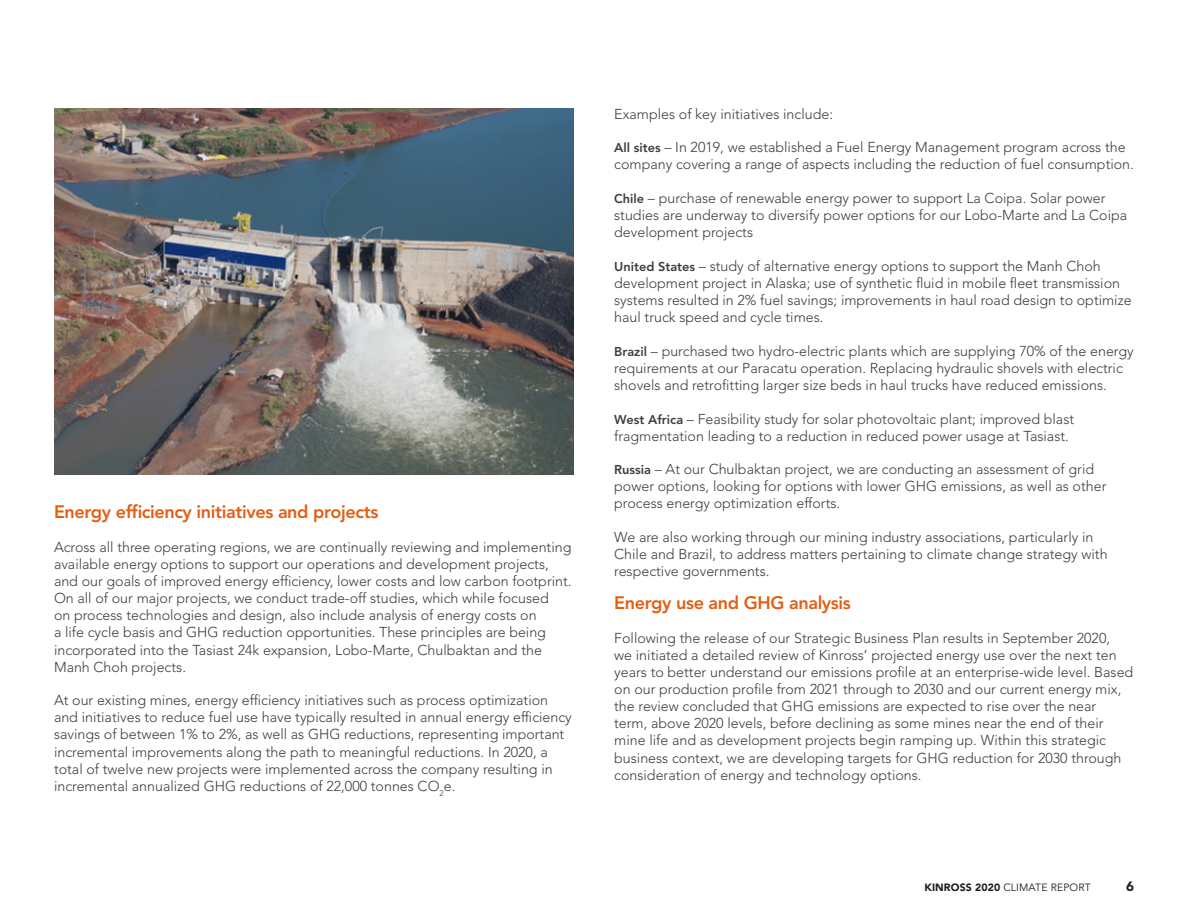
<style>
.page{position:relative;width:1188px;height:918px;background:#fff}
.page>*{position:absolute;margin:0;border:0;box-sizing:border-box;transform-origin:0 0}
.t1{font:800 18px "Avenir LT Std";letter-spacing:-.02em;color:#e25f14}
.t2{font:300 14.25px/17.1px "Avenir LT Std";color:#3e3e3f}
.t3{font:900 13.5px "Avenir LT Std";color:#231f20}
.t4{font:10.5px "Avenir LT Std";letter-spacing:.01em;color:#231f20}
.s1{font-weight:800;font-size:12.75px}
.s2{font-weight:900}
</style>
<div class="page">
<img style="left:54px;top:108px;width:520px;height:367px">
<p class="t1" style="left:54px;top:501px;width:326px">Energy efficiency initiatives and projects</p>
<p class="t2" style="left:54px;top:539px;width:519px">Across all three operating regions, we are continually reviewing and implementing available energy options to support our operations and development projects, and our goals of improved energy efficiency, lower costs and low carbon footprint.<br>On all of our major projects, we conduct trade-off studies, which while focused<br>on process technologies and design, also include analysis of energy costs on<br>a life cycle basis and GHG reduction opportunities. These principles are being incorporated into the Tasiast 24k expansion, Lobo-Marte, Chulbaktan and the Manh Choh projects.</p>
<p class="t2" style="left:54px;top:692px;width:519px">At our existing mines, energy efficiency initiatives such as process optimization and initiatives to reduce fuel use have typically resulted in annual energy efficiency savings of between 1% to 2%, as well as GHG reductions, representing important incremental improvements along the path to meaningful reductions. In 2020, a total of twelve new projects were implemented across the company resulting in incremental annualized GHG reductions of 22,000 tonnes CO<sub>2</sub>e.</p>
<p class="t2" style="left:614px;top:105px;width:220px">Examples of key initiatives include:</p>
<p class="t2" style="left:614px;top:139px;width:521px"><span class="s1">All sites</span> – In 2019, we established a Fuel Energy Management program across the company covering a range of aspects including the reduction of fuel consumption.</p>
<p class="t2" style="left:614px;top:190px;width:515px"><span class="s1">Chile</span> – purchase of renewable energy power to support La Coipa. Solar power studies are underway to diversify power options for our Lobo-Marte and La Coipa development projects</p>
<p class="t2" style="left:614px;top:257px;width:519px"><span class="s1">United States</span> – study of alternative energy options to support the Manh Choh development project in Alaska; use of synthetic fluid in mobile fleet transmission systems resulted in 2% fuel savings; improvements in haul road design to optimize haul truck speed and cycle times.</p>
<p class="t2" style="left:614px;top:342px;width:521px"><span class="s1">Brazil</span> – purchased two hydro-electric plants which are supplying 70% of the energy requirements at our Paracatu operation. Replacing hydraulic shovels with electric shovels and retrofitting larger size beds in haul trucks have reduced emissions.</p>
<p class="t2" style="left:614px;top:410px;width:461px"><span class="s1">West Africa</span> – Feasibility study for solar photovoltaic plant; improved blast fragmentation leading to a reduction in reduced power usage at Tasiast.</p>
<p class="t2" style="left:614px;top:461px;width:494px"><span class="s1">Russia</span> – At our Chulbaktan project, we are conducting an assessment of grid power options, looking for options with lower GHG emissions, as well as other process energy optimization efforts.</p>
<p class="t2" style="left:614px;top:529px;width:495px">We are also working through our mining industry associations, particularly in<br>Chile and Brazil, to address matters pertaining to climate change strategy with respective governments.</p>
<p class="t1" style="left:614px;top:592px;width:238px">Energy use and GHG analysis</p>
<p class="t2" style="left:614px;top:629px;width:521px">Following the release of our Strategic Business Plan results in September 2020,<br>we initiated a detailed review of Kinross’ projected energy use over the next ten years to better understand our emissions profile at an enterprise-wide level. Based on our production profile from 2021 through to 2030 and our current energy mix, the review concluded that GHG emissions are expected to rise over the near<br>term, above 2020 levels, before declining as some mines near the end of their mine life and as development projects begin ramping up. Within this strategic business context, we are developing targets for GHG reduction for 2030 through consideration of energy and technology options.</p>
<p class="t4" style="left:924px;top:881px;width:168px"><span class="s2">KINROSS 2020</span> CLIMATE REPORT</p>
<p class="t3" style="left:1126px;top:878px;width:9px">6</p>
</div>
